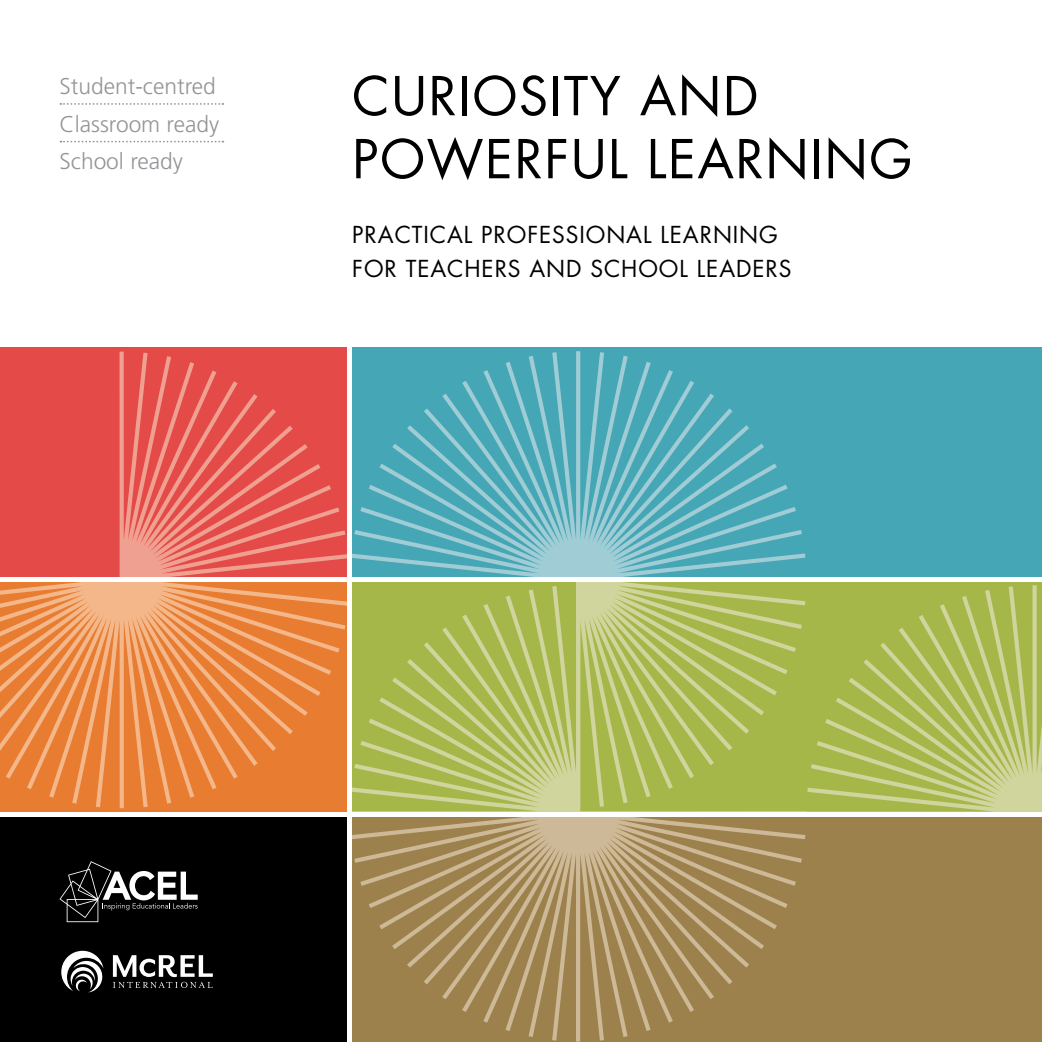
<style>
.page{position:relative;width:1042px;height:1042px;background:#fff}
.page>*{position:absolute;margin:0;border:0;box-sizing:border-box;transform-origin:0 0}
.t1{font:52.15px/63px "Futura";letter-spacing:.03em;color:#000}
.t2{font:22.75px/34.3px "Futura";letter-spacing:.04em;color:#000}
.t3{font:300 22.75px/37.6px "Frutiger";color:#939598}
</style>
<div class="page">
<div style="left:349px;top:348px;width:693px;height:237px;background:#45a6b5"></div>
<svg style="left:352px;top:351px;width:454px;height:226px"></svg>
<svg style="left:0;top:352px;width:347px;height:225px;background:#e55854"></svg>
<svg style="left:0;top:582px;width:347px;height:226px;background:#eb8c49"></svg>
<svg style="left:352px;top:582px;width:454px;height:226px;background:#afbe5e"></svg>
<svg style="left:806px;top:585px;width:236px;height:227px;background:#b0be5f"></svg>
<div style="left:349px;top:814px;width:693px;height:228px;background:#9d814c"></div>
<svg style="left:352px;top:817px;width:454px;height:224px"></svg>
<svg style="left:60px;top:103px;width:163px;height:2px"></svg>
<svg style="left:60px;top:141px;width:163px;height:1px"></svg>
<div style="left:0;top:814px;width:349px;height:228px;background:#000"></div>
<svg style="left:61px;top:951px;width:42px;height:41px"></svg>
<svg style="left:113px;top:955px;width:100px;height:33px"></svg>
<svg style="left:60px;top:861px;width:138px;height:61px"></svg>
<div style="left:0;top:577px;width:1042px;height:5px;background:#fff"></div>
<div style="left:0;top:812px;width:1042px;height:5px;background:#fff"></div>
<div style="left:347px;top:348px;width:5px;height:694px;background:#fff"></div>
<p class="t3" style="left:60px;top:67px;width:161px">Student-centred<br>Classroom ready<br>School ready</p>
<h1 class="t1" style="left:352px;top:64px;width:561px">CURIOSITY AND<br>POWERFUL LEARNING</h1>
<p class="t2" style="left:352px;top:217px;width:441px">PRACTICAL PROFESSIONAL LEARNING<br>FOR TEACHERS AND SCHOOL LEADERS</p>
</div>
